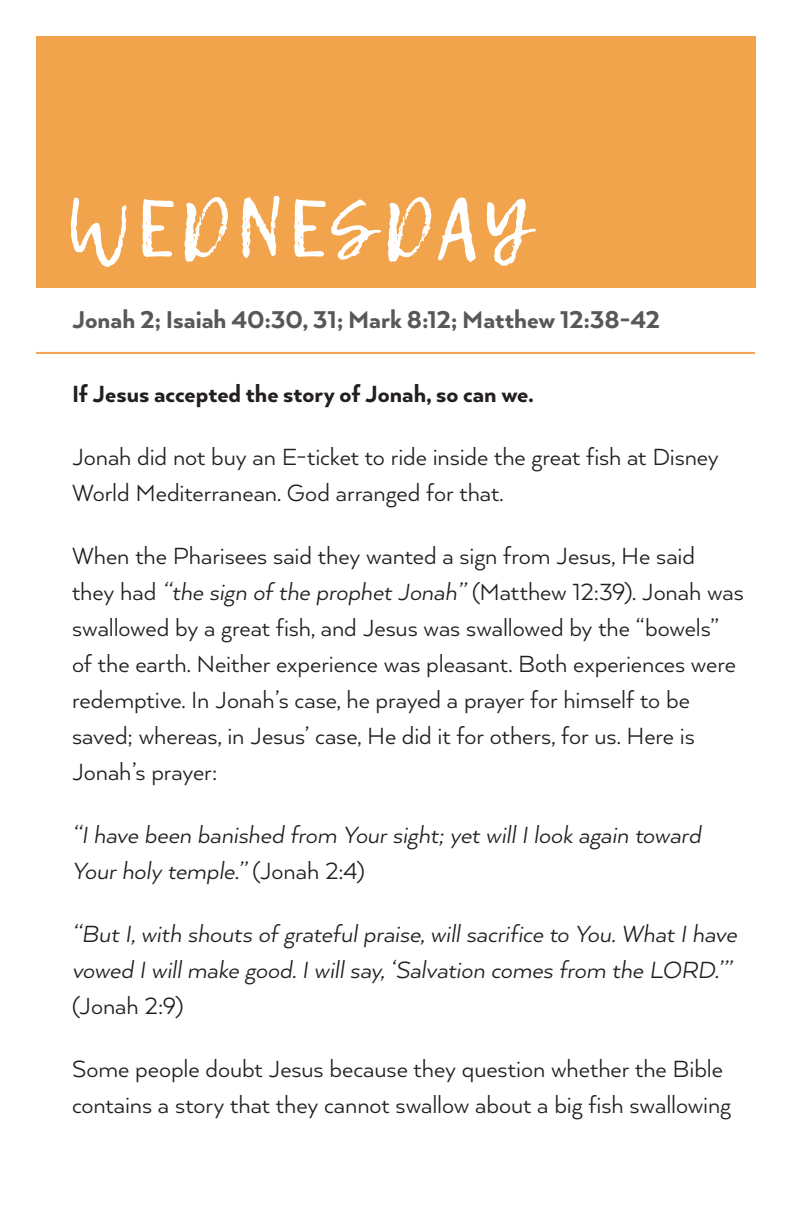
<style>
.page{position:relative;width:792px;height:1224px;background:#fff}
.page>*{position:absolute;margin:0;border:0;box-sizing:border-box;transform-origin:0 0}
.t1{font:80px "Lemon Tuesday";letter-spacing:.06em;color:#fff}
.t2{font:800 28px "Arquitecta";color:#57585a}
.t3{font:27px/36px "Arquitecta";letter-spacing:-.005em;color:#231f20}
.t4{font:italic 27px/36px "Arquitecta";letter-spacing:-.005em;color:#231f20}
.t5{font:800 27px "Arquitecta";color:#231f20}
.s1{font-style:italic}
.s2{font-style:normal}
</style>
<div class="page">
<div style="left:36px;top:36px;width:720px;height:252px;background:#f2a44c"></div>
<hr style="left:36px;top:352px;width:719px;height:2px;background:#f2a44c">
<h1 class="t1" style="left:66px;top:182px;width:465px">WEDNESDAY</h1>
<p class="t2" style="left:72px;top:302px;width:590px">Jonah 2; Isaiah 40:30, 31; Mark 8:12; Matthew 12:38-42</p>
<p class="t5" style="left:72px;top:377px;width:463px">If Jesus accepted the story of Jonah, so can we.</p>
<p class="t3" style="left:72px;top:438px;width:648px">Jonah did not buy an E-ticket to ride inside the great fish at Disney<br>World Mediterranean. God arranged for that.</p>
<p class="t3" style="left:72px;top:537px;width:674px">When the Pharisees said they wanted a sign from Jesus, He said they had <span class="s1">“the sign of the prophet Jonah”</span> (Matthew 12:39). Jonah was swallowed by a great fish, and Jesus was swallowed by the “bowels” of the earth. Neither experience was pleasant. Both experiences were redemptive. In Jonah’s case, he prayed a prayer for himself to be saved; whereas, in Jesus’ case, He did it for others, for us. Here is Jonah’s prayer:</p>
<p class="t4" style="left:72px;top:816px;width:630px">“I have been banished from Your sight; yet will I look again toward<br>Your holy temple.” <span class="s2">(Jonah 2:4)</span></p>
<p class="t4" style="left:72px;top:915px;width:667px">“But I, with shouts of grateful praise, will sacrifice to You. What I have vowed I will make good. I will say, ‘Salvation comes from the LORD.’”</p>
<p class="t3" style="left:72px;top:987px;width:113px">(Jonah 2:9)</p>
<p class="t3" style="left:72px;top:1050px;width:661px">Some people doubt Jesus because they question whether the Bible contains a story that they cannot swallow about a big fish swallowing</p>
</div>
